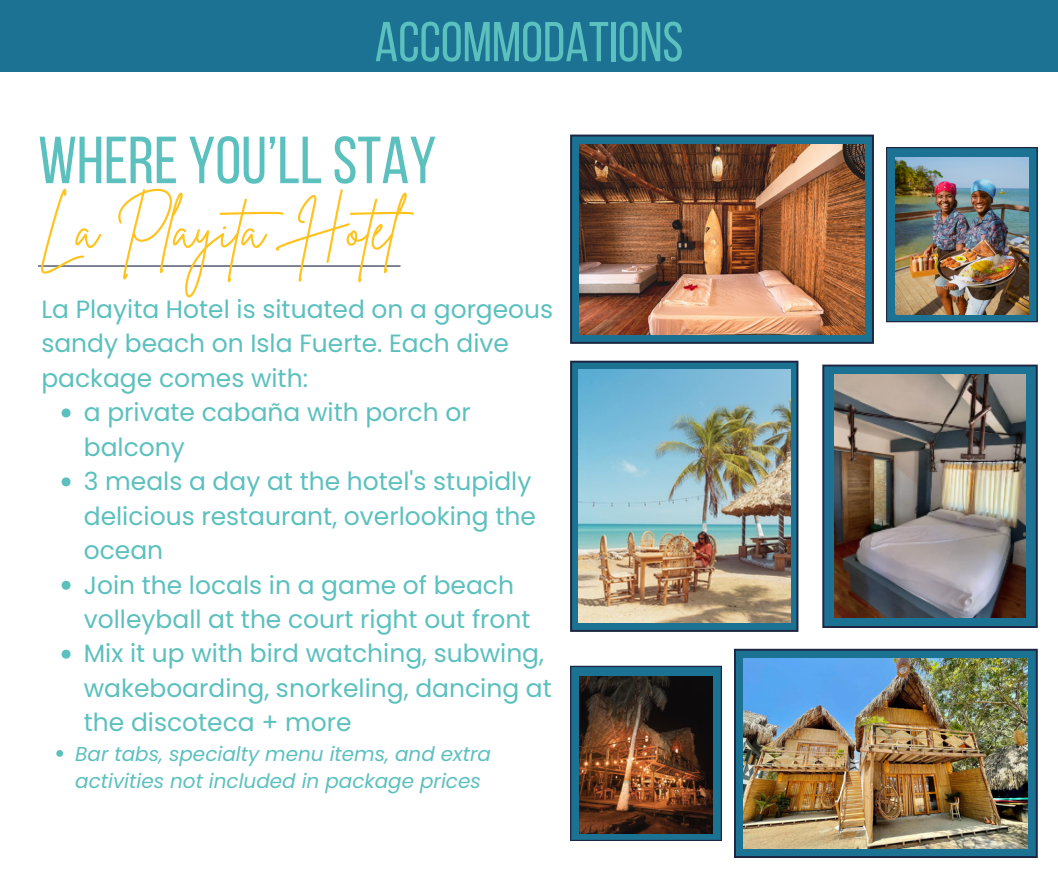
<style>
.page{position:relative;width:1058px;height:887px;background:#fff}
.page>*{position:absolute;margin:0;border:0;box-sizing:border-box;transform-origin:0 0}
.t1{font:66.45px "Bebas Neue";color:#5bc0be}
.t2{font:57px "Brittany Signature";color:#ffc31f}
.t3{font:55.95px "Bebas Neue";color:#5bc0be}
.t4{font:24.9px/34.5px "Poppins";color:#5bc0be}
.t5{font:italic 19.95px/27.8px "Poppins";color:#5bc0be}
</style>
<div class="page">
<svg style="left:570px;top:360px;width:228px;height:272px;background:#2c6985"></svg>
<svg style="left:822px;top:364px;width:215px;height:264px;background:#216685"></svg>
<img style="left:578px;top:370px;width:212px;height:253px">
<img style="left:834px;top:375px;width:191px;height:243px">
<div style="left:0;top:0;width:1058px;height:72px;background:#1c7293"></div>
<hr style="left:38px;top:265px;width:362px;height:1px;background:#1c2541">
<svg style="left:570px;top:134px;width:304px;height:210px;background:#276480"></svg>
<img style="left:579px;top:144px;width:285px;height:190px">
<svg style="left:734px;top:648px;width:303px;height:210px;background:#276884"></svg>
<img style="left:743px;top:658px;width:284px;height:190px">
<svg style="left:886px;top:147px;width:151px;height:175px;background:#1e6988"></svg>
<img style="left:895px;top:157px;width:133px;height:158px">
<svg style="left:62px;top:408px;width:9px;height:9px"></svg>
<svg style="left:62px;top:477px;width:9px;height:9px"></svg>
<svg style="left:62px;top:580px;width:9px;height:9px"></svg>
<svg style="left:62px;top:649px;width:9px;height:9px"></svg>
<svg style="left:56px;top:750px;width:7px;height:6px"></svg>
<svg style="left:570px;top:665px;width:152px;height:176px;background:#206583"></svg>
<img style="left:579px;top:676px;width:133px;height:157px">
<p class="t3" style="left:374px;top:19px;width:310px">ACCOMMODATIONS</p>
<p class="t1" style="left:38px;top:133px;width:400px">WHERE YOU’LLSTAY</p>
<p class="t2" style="left:38px;top:192px;width:393px">La Playita Hotel</p>
<p class="t4" style="left:41px;top:292px;width:513px">La Playita Hotel is situated on a gorgeous sandy beach on Isla Fuerte. Each dive package comes with:</p>
<p class="t4" style="left:84px;top:395px;width:388px">a private cabaña with porch or balcony</p>
<p class="t4" style="left:84px;top:464px;width:453px">3 meals a day at the hotel's stupidly delicious restaurant, overlooking the ocean</p>
<p class="t4" style="left:84px;top:567px;width:448px">Join the locals in a game of beach volleyball at the court right out front</p>
<p class="t4" style="left:84px;top:636px;width:469px">Mix it up with bird watching, subwing, wakeboarding, snorkeling, dancing at the discoteca + more</p>
<p class="t5" style="left:75px;top:739px;width:417px">Bar tabs, specialty menu items, and extra activities not included in package prices</p>
</div>
